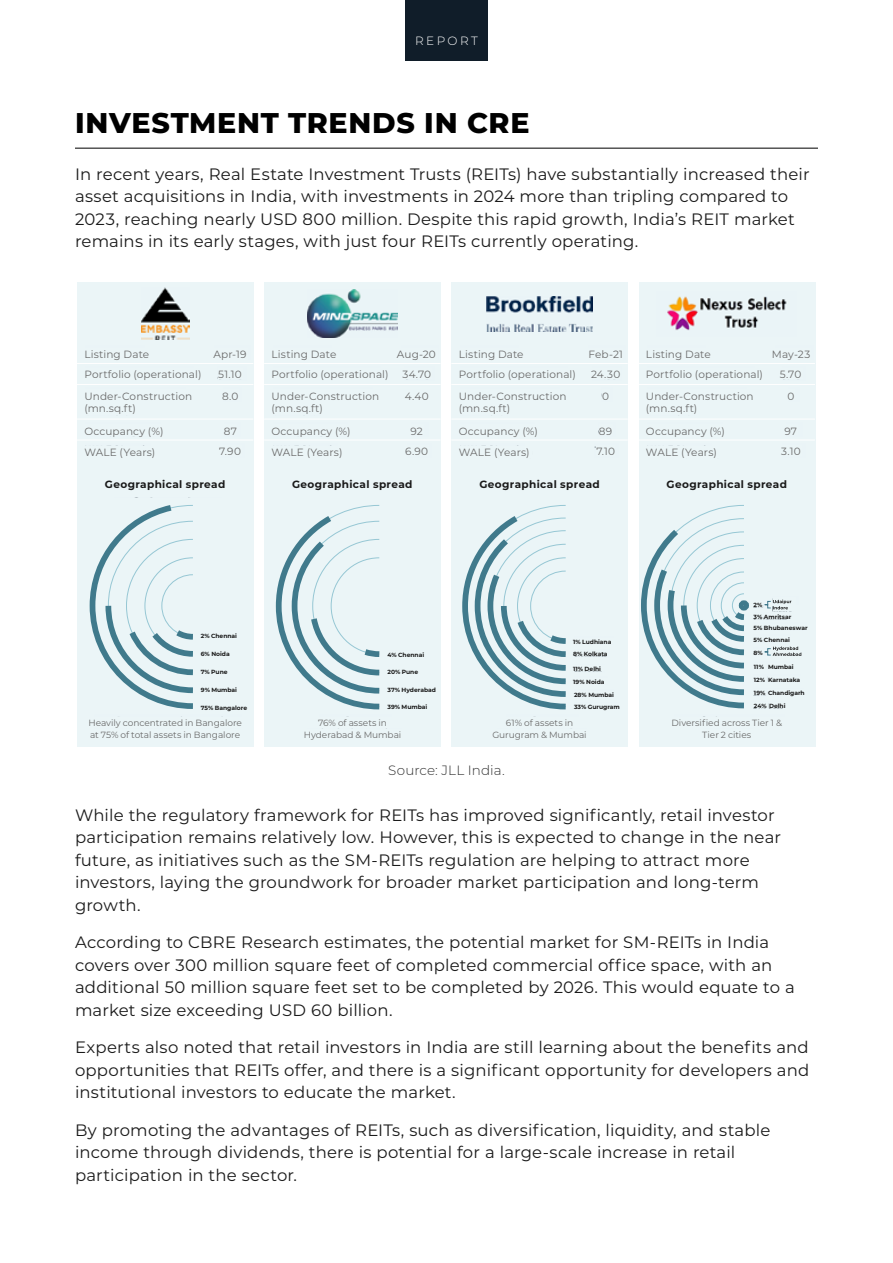
<style>
.page{position:relative;width:893px;height:1263px;background:#fff}
.page>*{position:absolute;margin:0;border:0;box-sizing:border-box;transform-origin:0 0}
.t1{font:800 28.5px "Montserrat";letter-spacing:.025em;color:#000}
.t2{font:16.5px/22.5px "Montserrat";letter-spacing:.01em;color:#1a1a1a}
.t3{font:300 13.5px "Montserrat";letter-spacing:.005em;color:#333}
.t4{font:300 12px "Montserrat";letter-spacing:.2em;color:#fff}
.t5{font:10.5px/12.6px "Montserrat";letter-spacing:.015em;color:#6a6a6a}
.t6{font:700 10.5px "Montserrat";letter-spacing:.035em;color:#1a1a1a}
.t7{font:9px/12px "Montserrat";letter-spacing:-.005em;color:#6a6a6a;text-align:center}
.t8{font:700 6px/11.7px "Montserrat";letter-spacing:-.005em;color:#1a1a1a}
</style>
<div class="page">
<div style="left:405px;top:0;width:83px;height:60px;background:#101d29"></div>
<hr style="left:75px;top:148px;width:743px;height:1px;background:#1a1a1a">
<div style="left:640px;top:282px;width:176px;height:465px;background:#ebf5f7"></div>
<hr style="left:639px;top:363px;width:176px;height:1px;background:#fff">
<hr style="left:639px;top:384px;width:176px;height:1px;background:#fff">
<hr style="left:639px;top:419px;width:176px;height:1px;background:#fff">
<hr style="left:639px;top:440px;width:176px;height:1px;background:#fff">
<div style="left:451px;top:282px;width:177px;height:465px;background:#ebf5f7"></div>
<hr style="left:451px;top:363px;width:177px;height:1px;background:#fff">
<hr style="left:451px;top:384px;width:177px;height:1px;background:#fff">
<hr style="left:451px;top:419px;width:177px;height:1px;background:#fff">
<hr style="left:451px;top:440px;width:177px;height:1px;background:#fff">
<div style="left:264px;top:282px;width:177px;height:465px;background:#ebf5f7"></div>
<hr style="left:264px;top:363px;width:176px;height:1px;background:#fff">
<hr style="left:264px;top:384px;width:176px;height:1px;background:#fff">
<hr style="left:264px;top:419px;width:176px;height:1px;background:#fff">
<hr style="left:264px;top:440px;width:176px;height:1px;background:#fff">
<div style="left:77px;top:282px;width:176px;height:465px;background:#ebf5f7"></div>
<hr style="left:77px;top:363px;width:176px;height:1px;background:#fff">
<hr style="left:77px;top:384px;width:176px;height:1px;background:#fff">
<hr style="left:77px;top:419px;width:176px;height:1px;background:#fff">
<hr style="left:77px;top:440px;width:176px;height:1px;background:#fff">
<img style="left:141px;top:288px;width:48px;height:52px">
<img style="left:307px;top:290px;width:91px;height:48px">
<img style="left:486px;top:296px;width:107px;height:35px">
<img style="left:667px;top:296px;width:120px;height:35px">
<svg style="left:462px;top:505px;width:104px;height:205px"></svg>
<svg style="left:275px;top:505px;width:105px;height:205px"></svg>
<svg style="left:89px;top:505px;width:104px;height:204px"></svg>
<img style="left:574px;top:656px;width:33px;height:1px">
<img style="left:574px;top:671px;width:28px;height:1px">
<svg style="left:639px;top:505px;width:162px;height:206px"></svg>
<p class="t4" style="left:415px;top:33px;width:64px">REPORT</p>
<h1 class="t1" style="left:75px;top:102px;width:456px">INVESTMENT TRENDS IN CRE</h1>
<p class="t2" style="left:75px;top:162px;width:736px">In recent years, Real Estate Investment Trusts (REITs) have substantially increased their asset acquisitions in India, with investments in 2024 more than tripling compared to 2023, reaching nearly USD 800 million. Despite this rapid growth, India’s REIT market remains in its early stages, with just four REITs currently operating.</p>
<p class="t5" style="left:84px;top:348px;width:66px">Listing Date</p>
<p class="t5" style="left:470px;top:348px;width:59px">sting Date</p>
<p class="t5" style="left:647px;top:348px;width:69px">Listing Date</p>
<p class="t5" style="left:84px;top:368px;width:119px">Portfolio (operational)</p>
<p class="t5" style="left:475px;top:368px;width:108px">rtfolio (operational)</p>
<p class="t5" style="left:647px;top:368px;width:123px">Portfolio (operational)</p>
<p class="t5" style="left:84px;top:389px;width:109px">Under-Construction (mn.sq.ft)</p>
<p class="t5" style="left:475px;top:389px;width:98px">der-Construction n.sq.ft)</p>
<p class="t5" style="left:647px;top:389px;width:113px">Under-Construction (mn.sq.ft)</p>
<p class="t5" style="left:84px;top:424px;width:81px">Occupancy (%)</p>
<p class="t5" style="left:475px;top:424px;width:68px">cupancy (%)</p>
<p class="t5" style="left:647px;top:424px;width:83px">Occupancy (%)</p>
<p class="t5" style="left:84px;top:446px;width:72px">WALE (Years)</p>
<p class="t5" style="left:213px;top:348px;width:35px">Apr-19</p>
<p class="t5" style="left:397px;top:348px;width:40px">Aug-20</p>
<p class="t5" style="left:588px;top:348px;width:36px">Feb-21</p>
<p class="t5" style="left:772px;top:348px;width:40px">May-23</p>
<p class="t5" style="left:218px;top:368px;width:25px">51.10</p>
<p class="t5" style="left:402px;top:368px;width:30px">34.70</p>
<p class="t5" style="left:591px;top:368px;width:31px">24.30</p>
<p class="t5" style="left:780px;top:368px;width:23px">5.70</p>
<p class="t5" style="left:222px;top:389px;width:18px">8.0</p>
<p class="t5" style="left:405px;top:389px;width:26px">4.40</p>
<p class="t5" style="left:602px;top:389px;width:8px">0</p>
<p class="t5" style="left:788px;top:389px;width:8px">0</p>
<p class="t5" style="left:224px;top:424px;width:15px">87</p>
<p class="t5" style="left:410px;top:424px;width:14px">92</p>
<p class="t5" style="left:599px;top:424px;width:15px">89</p>
<p class="t5" style="left:784px;top:424px;width:14px">97</p>
<p class="t5" style="left:219px;top:445px;width:23px">7.90</p>
<p class="t5" style="left:405px;top:445px;width:25px">6.90</p>
<p class="t5" style="left:596px;top:445px;width:20px">7.10</p>
<p class="t5" style="left:781px;top:445px;width:21px">3.10</p>
<p class="t5" style="left:272px;top:344px;width:119px;line-height:20.1px">Listing Date<br>Portfolio (operational)</p>
<p class="t5" style="left:272px;top:389px;width:109px">Under-Construction (mn.sq.ft)</p>
<p class="t5" style="left:272px;top:420px;width:81px;line-height:21.3px">Occupancy (%)<br>WALE (Years)</p>
<p class="t5" style="left:459px;top:344px;width:119px;line-height:20.1px">Listing Date<br>Portfolio (operational)</p>
<p class="t5" style="left:459px;top:389px;width:109px">Under-Construction (mn.sq.ft)</p>
<p class="t5" style="left:459px;top:420px;width:81px;line-height:21.3px">Occupancy (%)<br>WALE (Years)</p>
<p class="t5" style="left:646px;top:344px;width:119px;line-height:20.1px">Listing Date<br>Portfolio (operational)</p>
<p class="t5" style="left:646px;top:389px;width:109px">Under-Construction (mn.sq.ft)</p>
<p class="t5" style="left:646px;top:420px;width:81px;line-height:21.3px">Occupancy (%)<br>WALE (Years)</p>
<p class="t5" style="left:479px;top:446px;width:55px">LE (Years)</p>
<p class="t5" style="left:647px;top:446px;width:75px">WALE (Years)</p>
<p class="t6" style="left:105px;top:477px;width:122px">Geographical spread</p>
<p class="t6" style="left:292px;top:477px;width:122px">Geographical spread</p>
<p class="t6" style="left:479px;top:477px;width:122px">Geographical spread</p>
<p class="t6" style="left:666px;top:477px;width:122px">Geographical spread</p>
<p class="t8" style="left:201px;top:629px;width:38px">2% Chennai</p>
<p class="t8" style="left:201px;top:647px;width:30px">6% Noida</p>
<p class="t8" style="left:201px;top:665px;width:28px">7% Pune</p>
<p class="t8" style="left:201px;top:683px;width:38px">9% Mumbai</p>
<p class="t8" style="left:201px;top:701px;width:48px">75% Bangalore</p>
<p class="t7" style="left:88px;top:716px;width:155px">Heavily concentrated in Bangalore</p>
<p class="t7" style="left:90px;top:728px;width:152px">at 75% of total assets in Bangalore</p>
<p class="t8" style="left:387px;top:649px;width:38px">4% Chennai</p>
<p class="t8" style="left:387px;top:666px;width:32px">20% Pune</p>
<p class="t8" style="left:387px;top:683px;width:50px">37% Hyderabad</p>
<p class="t8" style="left:387px;top:700px;width:41px">39% Mumbai</p>
<p class="t8" style="left:573px;top:635px;width:40px;line-height:12.6px">1% Ludhiana<br>8% Kolkata</p>
<p class="t8" style="left:573px;top:662px;width:29px">11% Delhi</p>
<p class="t8" style="left:573px;top:675px;width:33px">19% Noida</p>
<p class="t8" style="left:574px;top:688px;width:47px;line-height:12.3px">28% Mumbai<br>33% Gurugram</p>
<p class="t7" style="left:318px;top:716px;width:70px">76% of assets in</p>
<p class="t7" style="left:506px;top:716px;width:69px">61% of assets in</p>
<p class="t7" style="left:304px;top:728px;width:99px">Hyderabad &amp; Mumbai</p>
<p class="t7" style="left:492px;top:728px;width:96px">Gurugram &amp; Mumbai</p>
<p class="t3" style="left:388px;top:761px;width:118px">Source: JLL India.</p>
<p class="t8" style="left:753px;top:599px;width:39px">2%<br>3% Amritsar</p>
<p class="t8" style="left:753px;top:622px;width:56px">5% Bhubaneswar<br>5% Chennai</p>
<p class="t8" style="left:768px;top:661px;width:27px">Mumbai</p>
<p class="t8" style="left:768px;top:674px;width:34px">Karnataka</p>
<p class="t8" style="left:754px;top:686px;width:52px">19% Chandigarh</p>
<p class="t8" style="left:754px;top:700px;width:33px">24% Delhi</p>
<p class="t8" style="left:753px;top:647px;width:11px">8%</p>
<p class="t8" style="left:754px;top:660px;width:13px;line-height:13px">11%<br>12%</p>
<p class="t7" style="left:671px;top:716px;width:112px">Diversified across Tier 1 &amp;<br>Tier 2 cities</p>
<p class="t2" style="left:75px;top:803px;width:708px">While the regulatory framework for REITs has improved significantly, retail investor participation remains relatively low. However, this is expected to change in the near future, as initiatives such as the SM-REITs regulation are helping to attract more investors, laying the groundwork for broader market participation and long-term growth.</p>
<p class="t2" style="left:75px;top:931px;width:721px">According to CBRE Research estimates, the potential market for SM-REITs in India covers over 300 million square feet of completed commercial office space, with an additional 50 million square feet set to be completed by 2026. This would equate to a market size exceeding USD 60 billion.</p>
<p class="t2" style="left:75px;top:1036px;width:736px;text-align:justify">Experts also noted that retail investors in India are still learning about the benefits and opportunities that REITs offer, and there is a significant opportunity for developers and institutional investors to educate the market.</p>
<p class="t2" style="left:75px;top:1118px;width:697px">By promoting the advantages of REITs, such as diversification, liquidity, and stable income through dividends, there is potential for a large-scale increase in retail participation in the sector.</p>
</div>
